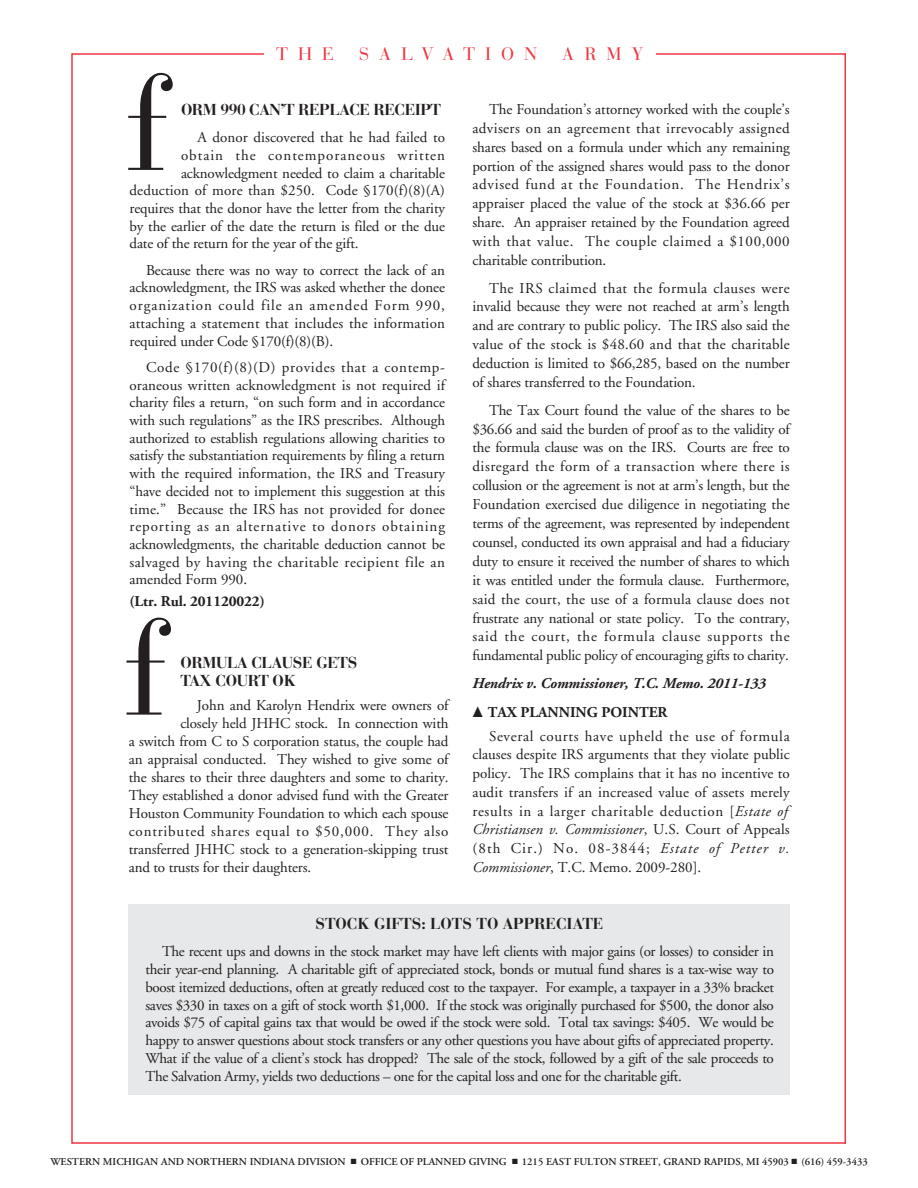
<style>
.page{position:relative;width:918px;height:1188px;background:#fff}
.page>*{position:absolute;margin:0;border:0;box-sizing:border-box;transform-origin:0 0}
.t1{font:132px "Bauer Bodoni";color:#231f20}
.t2{font:18px "Bauer Bodoni";letter-spacing:.555em;color:#ee3640}
.t3{font:700 15.75px/18px "Bauer Bodoni";letter-spacing:-.02em;color:#231f20}
.t4{font:700 15.75px "Bauer Bodoni";color:#231f20}
.t5{font:15px/18.9px "Adobe Garamond";letter-spacing:-.01em;color:#231f20;text-align:justify}
.t6{font:15px/18.8px "Adobe Garamond";letter-spacing:.01em;color:#231f20}
.t7{font:15px "Adobe Garamond";letter-spacing:.055em;color:#231f20}
.t8{font:italic 700 15px "Adobe Garamond";letter-spacing:-.01em;color:#231f20}
.t9{font:700 15px "Adobe Garamond Pro";color:#231f20}
.t10{font:15px "Adobe Garamond";letter-spacing:.065em;color:#231f20}
.t11{font:600 10.5px "Adobe Garamond";color:#231f20}
.s1{font-style:italic}
</style>
<div class="page">
<hr style="left:72px;top:53px;width:324px;height:2px;background:#ee3640">
<hr style="left:845px;top:53px;width:1px;height:1091px;background:#ee3640">
<hr style="left:71px;top:53px;width:2px;height:1091px;background:#ee3640">
<hr style="left:72px;top:1142px;width:774px;height:2px;background:#ee3640">
<hr style="left:522px;top:53px;width:324px;height:2px;background:#ee3640">
<div style="left:128px;top:904px;width:662px;height:191px;background:#e7e8e9"></div>
<div style="left:264px;top:46px;width:392px;height:24px;background:#fff"></div>
<p class="t2" style="left:276px;top:47px;width:60px">THE</p>
<p class="t2" style="left:359px;top:47px;width:180px">SALVATION</p>
<p class="t2" style="left:562px;top:47px;width:83px">ARMY</p>
<h1 class="t1" style="left:125px;top:77px;width:45px">f</h1>
<p class="t3" style="left:181px;top:103px;width:261px">ORM 990 CAN’T REPLACE RECEIPT</p>
<p class="t5" style="left:198px;top:129px;width:249px">A donor discovered that he had failed to</p>
<p class="t10" style="left:181px;top:149px;width:266px">obtain the contemporaneous written</p>
<p class="t5" style="left:181px;top:165px;width:266px">acknowledgment needed to claim a charitable</p>
<p class="t6" style="left:130px;top:183px;width:317px">deduction of more than $250. Code §170(f)(8)(A)</p>
<p class="t5" style="left:130px;top:200px;width:317px">requires that the donor have the letter from the charity</p>
<p class="t5" style="left:130px;top:218px;width:317px">by the earlier of the date the return is filed or the due</p>
<p class="t5" style="left:130px;top:236px;width:231px">date of the return for the year of the gift.</p>
<p class="t5" style="left:130px;top:262px;width:317px;line-height:17.7px;text-indent:17px">Because there was no way to correct the lack of an acknowledgment, the IRS was asked whether the donee organization could file an amended Form 990, attaching a statement that includes the information required under Code §170(f)(8)(B).</p>
<p class="t5" style="left:130px;top:360px;width:317px;line-height:17.7px;text-indent:17px">Code §170(f)(8)(D) provides that a contemp&shy;oraneous written acknowledgment is not required if charity files a return, “on such form and in accordance with such regulations” as the IRS prescribes. Although authorized to establish regulations allowing charities to satisfy the substantiation requirements by filing a return with the required information, the IRS and Treasury “have decided not to implement this suggestion at this time.” Because the IRS has not provided for donee reporting as an alternative to donors obtaining acknowledgments, the charitable deduction cannot be salvaged by having the charitable recipient file an amended Form 990.</p>
<p class="t9" style="left:130px;top:595px;width:137px">(Ltr. Rul. 201120022)</p>
<h1 class="t1" style="left:124px;top:622px;width:45px">f</h1>
<p class="t3" style="left:180px;top:656px;width:178px">ORMULA CLAUSE GETS<br>TAX COURT OK</p>
<p class="t5" style="left:197px;top:697px;width:253px">John and Karolyn Hendrix were owners of</p>
<p class="t5" style="left:180px;top:715px;width:270px">closely held JHHC stock. In connection with</p>
<p class="t5" style="left:129px;top:733px;width:321px">a switch from C to S corporation status, the couple had</p>
<p class="t5" style="left:129px;top:751px;width:321px">an appraisal conducted. They wished to give some of</p>
<p class="t5" style="left:129px;top:769px;width:321px">the shares to their three daughters and some to charity.</p>
<p class="t5" style="left:129px;top:787px;width:321px">They established a donor advised fund with the Greater</p>
<p class="t5" style="left:129px;top:805px;width:321px">Houston Community Foundation to which each spouse</p>
<p class="t7" style="left:129px;top:825px;width:321px">contributed shares equal to $50,000. They also</p>
<p class="t5" style="left:129px;top:841px;width:321px">transferred JHHC stock to a generation-skipping trust</p>
<p class="t5" style="left:129px;top:859px;width:184px">and to trusts for their daughters.</p>
<p class="t5" style="left:472px;top:101px;width:319px;text-indent:17px">The Foundation’s attorney worked with the couple’s advisers on an agreement that irrevocably assigned shares based on a formula under which any remaining portion of the assigned shares would pass to the donor advised fund at the Foundation. The Hendrix’s appraiser placed the value of the stock at $36.66 per share. An appraiser retained by the Foundation agreed with that value. The couple claimed a $100,000 charitable contribution.</p>
<p class="t5" style="left:473px;top:280px;width:319px;text-indent:17px">The IRS claimed that the formula clauses were invalid because they were not reached at arm’s length and are contrary to public policy. The IRS also said the value of the stock is $48.60 and that the charitable deduction is limited to $66,285, based on the number of shares transferred to the Foundation.</p>
<p class="t5" style="left:472px;top:402px;width:319px;text-indent:17px">The Tax Court found the value of the shares to be $36.66 and said the burden of proof as to the validity of the formula clause was on the IRS. Courts are free to disregard the form of a transaction where there is collusion or the agreement is not at arm’s length, but the Foundation exercised due diligence in negotiating the terms of the agreement, was represented by independent counsel, conducted its own appraisal and had a fiduciary duty to ensure it received the number of shares to which it was entitled under the formula clause. Furthermore, said the court, the use of a formula clause does not frustrate any national or state policy. To the contrary, said the court, the formula clause supports the fundamental public policy of encouraging gifts to charity.</p>
<p class="t8" style="left:473px;top:677px;width:295px">Hendrix v. Commissioner, T.C. Memo. 2011-133</p>
<p class="t9" style="left:472px;top:707px;width:197px">▲ TAX PLANNING POINTER</p>
<p class="t6" style="left:472px;top:728px;width:319px;text-indent:17px">Several courts have upheld the use of formula clauses despite IRS arguments that they violate public policy. The IRS complains that it has no incentive to audit transfers if an increased value of assets merely results in a larger charitable deduction [<span class="s1">Estate of Christiansen v. Commissioner</span>, U.S. Court of Appeals (8th Cir.) No. 08-3844; <span class="s1">Estate of Petter v.<br>Commissioner</span>, T.C. Memo. 2009-280].</p>
<p class="t4" style="left:315px;top:918px;width:290px">STOCK GIFTS: LOTS TO APPRECIATE</p>
<p class="t5" style="left:145px;top:944px;width:630px;line-height:17.9px;text-indent:17px">The recent ups and downs in the stock market may have left clients with major gains (or losses) to consider in their year-end planning. A charitable gift of appreciated stock, bonds or mutual fund shares is a tax-wise way to boost itemized deductions, often at greatly reduced cost to the taxpayer. For example, a taxpayer in a 33% bracket saves $330 in taxes on a gift of stock worth $1,000. If the stock was originally purchased for $500, the donor also avoids $75 of capital gains tax that would be owed if the stock were sold. Total tax savings: $405. We would be happy to answer questions about stock transfers or any other questions you have about gifts of appreciated property.<br>What if the value of a client’s stock has dropped? The sale of the stock, followed by a gift of the sale proceeds to The Salvation Army, yields two deductions – one for the capital loss and one for the charitable gift.</p>
<p class="t11" style="left:50px;top:1157px;width:819px">WESTERN MICHIGAN AND NORTHERN INDIANA DIVISION ■ OFFICE OF PLANNED GIVING ■ 1215 EAST FULTON STREET, GRAND RAPIDS, MI 45903 ■ (616) 459-3433</p>
</div>
